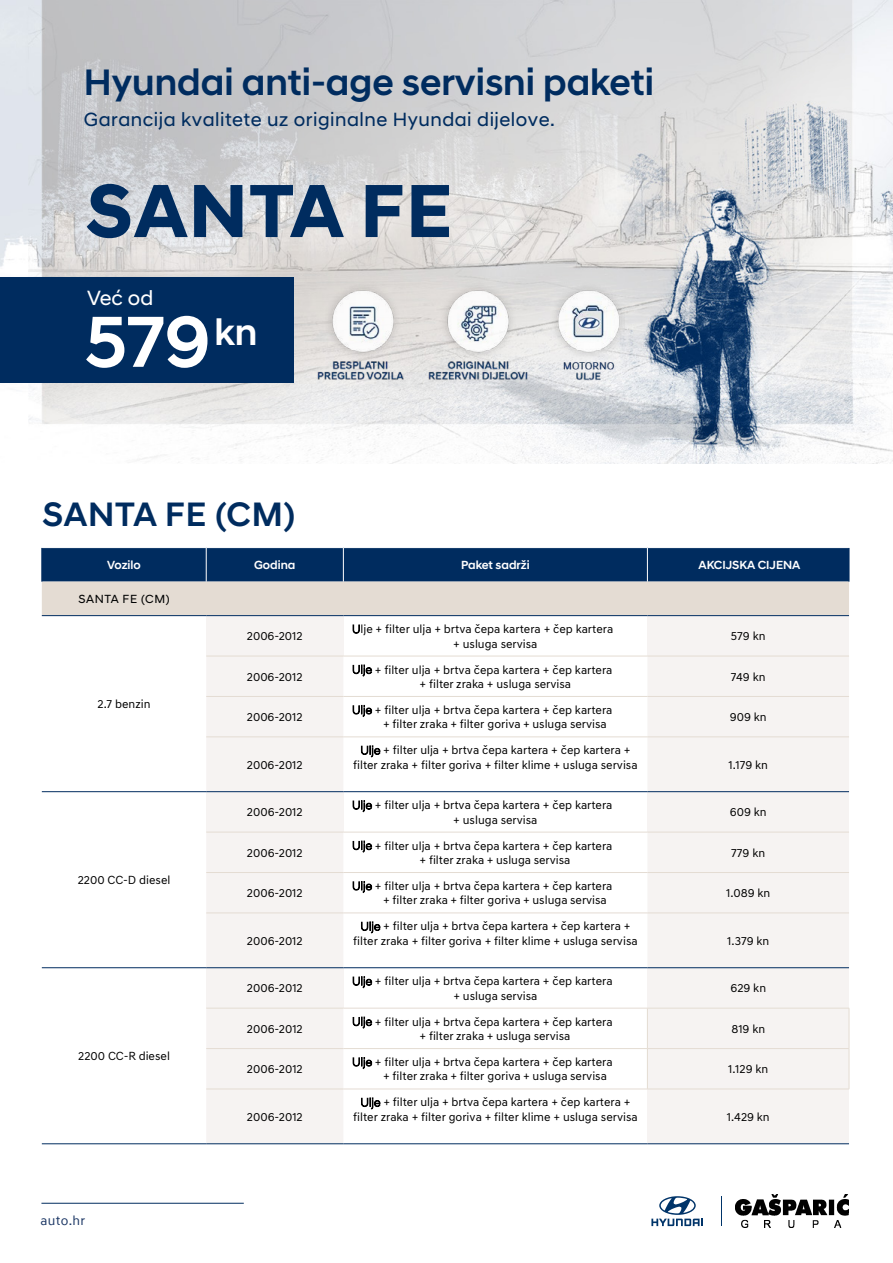
<style>
.page{position:relative;width:893px;height:1263px;background:#fff}
.page>*{position:absolute;margin:0;border:0;box-sizing:border-box;transform-origin:0 0}
.t1{font:700 76.5px "Hyundai Sans Head";letter-spacing:.025em;color:#002c5f}
.t2{font:500 73.5px "Hyundai Sans Head";color:#fff}
.t3{font:500 37.5px "Hyundai Sans Head";color:#002c5f}
.t4{font:500 34.5px "Hyundai Sans Head";letter-spacing:.025em;color:#002c5f}
.t5{font:21px "Hyundai Sans Head";color:#fff}
.t6{font:19.5px "Hyundai Sans Head";letter-spacing:.025em;color:#002c5f}
.t7{font:13.5px "Hyundai Sans Text Office";letter-spacing:.025em;color:#1b3664}
.t8{font:12px/14.4px "Hyundai Sans Text";color:#000}
.t9{font:500 12px "Hyundai Sans Head";color:#fff}
.t10{font:12px "Hyundai Sans Head";letter-spacing:.05em;color:#000101}
.s1{font-family:"Hyundai Sans Head Office";font-weight:300}
</style>
<div class="page">
<img style="left:0;top:0;width:893px;height:463px">
<div style="left:0;top:278px;width:293px;height:105px;background:#002c5f"></div>
<hr style="left:41px;top:1203px;width:203px;height:1px;background:#002c5f">
<svg style="left:651px;top:1196px;width:52px;height:30px"></svg>
<hr style="left:721px;top:1196px;width:1px;height:30px;background:#003469">
<svg style="left:42px;top:548px;width:807px;height:67px;background:#738499"></svg>
<div style="left:206px;top:616px;width:137px;height:40px;background:#f6f3f2"></div>
<div style="left:647px;top:616px;width:202px;height:40px;background:#f6f3f2"></div>
<div style="left:206px;top:657px;width:137px;height:134px;background:#f6f3f2"></div>
<div style="left:647px;top:657px;width:202px;height:134px;background:#f6f3f2"></div>
<div style="left:206px;top:792px;width:137px;height:40px;background:#f6f3f2"></div>
<div style="left:647px;top:792px;width:202px;height:40px;background:#f6f3f2"></div>
<div style="left:206px;top:833px;width:137px;height:134px;background:#f6f3f2"></div>
<div style="left:647px;top:833px;width:202px;height:134px;background:#f6f3f2"></div>
<div style="left:206px;top:968px;width:137px;height:40px;background:#f6f3f2"></div>
<div style="left:647px;top:968px;width:202px;height:40px;background:#f6f3f2"></div>
<div style="left:206px;top:1009px;width:137px;height:134px;background:#f6f3f2"></div>
<div style="left:648px;top:1009px;width:201px;height:80px;background:#f6f3f2"></div>
<div style="left:647px;top:1089px;width:202px;height:55px;background:#f6f3f2"></div>
<hr style="left:206px;top:548px;width:1px;height:34px;background:#fff">
<hr style="left:343px;top:548px;width:1px;height:34px;background:#fff">
<hr style="left:647px;top:548px;width:1px;height:34px;background:#fff">
<hr style="left:41px;top:548px;width:1px;height:34px;background:#002c5f">
<hr style="left:849px;top:548px;width:1px;height:34px;background:#002c5f">
<hr style="left:42px;top:615px;width:164px;height:1px;background:#002c5f">
<hr style="left:206px;top:615px;width:137px;height:1px;background:#002c5f">
<hr style="left:343px;top:615px;width:304px;height:1px;background:#002c5f">
<hr style="left:647px;top:615px;width:202px;height:1px;background:#002c5f">
<hr style="left:42px;top:791px;width:164px;height:1px;background:#002c5f">
<hr style="left:206px;top:791px;width:137px;height:1px;background:#002c5f">
<hr style="left:343px;top:791px;width:304px;height:1px;background:#002c5f">
<hr style="left:647px;top:791px;width:202px;height:1px;background:#002c5f">
<hr style="left:42px;top:967px;width:164px;height:1px;background:#002c5f">
<hr style="left:206px;top:967px;width:137px;height:1px;background:#002c5f">
<hr style="left:343px;top:967px;width:304px;height:1px;background:#002c5f">
<hr style="left:647px;top:967px;width:202px;height:1px;background:#002c5f">
<hr style="left:42px;top:1143px;width:164px;height:1px;background:#002c5f">
<hr style="left:206px;top:1143px;width:137px;height:1px;background:#002c5f">
<hr style="left:343px;top:1143px;width:304px;height:1px;background:#002c5f">
<hr style="left:647px;top:1143px;width:202px;height:1px;background:#002c5f">
<hr style="left:206px;top:737px;width:137px;height:1px;background:#e4dcd3">
<hr style="left:343px;top:737px;width:304px;height:1px;background:#e4dcd3">
<hr style="left:647px;top:737px;width:202px;height:1px;background:#e4dcd3">
<hr style="left:206px;top:913px;width:137px;height:1px;background:#e4dcd3">
<hr style="left:343px;top:1008px;width:304px;height:1px;background:#e4dcd3">
<hr style="left:647px;top:1008px;width:202px;height:1px;background:#e4dcd3">
<hr style="left:647px;top:1008px;width:1px;height:40px;background:#e4dcd3">
<hr style="left:647px;top:1048px;width:1px;height:41px;background:#e4dcd3">
<hr style="left:849px;top:1008px;width:1px;height:40px;background:#e4dcd3">
<hr style="left:849px;top:1048px;width:1px;height:41px;background:#e4dcd3">
<hr style="left:343px;top:1048px;width:304px;height:1px;background:#e4dcd3">
<hr style="left:343px;top:1089px;width:304px;height:1px;background:#e4dcd3">
<hr style="left:648px;top:1048px;width:201px;height:1px;background:#e4dcd3">
<hr style="left:647px;top:1089px;width:202px;height:1px;background:#e4dcd3">
<hr style="left:206px;top:1089px;width:137px;height:1px;background:#e4dcd3">
<hr style="left:206px;top:696px;width:137px;height:1px;background:#e4dcd3">
<hr style="left:343px;top:696px;width:304px;height:1px;background:#e4dcd3">
<hr style="left:647px;top:696px;width:202px;height:1px;background:#e4dcd3">
<hr style="left:206px;top:872px;width:137px;height:1px;background:#e4dcd3">
<hr style="left:206px;top:1048px;width:137px;height:1px;background:#e4dcd3">
<hr style="left:206px;top:656px;width:137px;height:1px;background:#e4dcd3">
<hr style="left:343px;top:656px;width:304px;height:1px;background:#e4dcd3">
<hr style="left:647px;top:656px;width:202px;height:1px;background:#e4dcd3">
<hr style="left:206px;top:832px;width:137px;height:1px;background:#e4dcd3">
<hr style="left:343px;top:832px;width:304px;height:1px;background:#e4dcd3">
<hr style="left:647px;top:832px;width:202px;height:1px;background:#e4dcd3">
<hr style="left:343px;top:872px;width:304px;height:1px;background:#e4dcd3">
<hr style="left:647px;top:872px;width:202px;height:1px;background:#e4dcd3">
<hr style="left:343px;top:913px;width:304px;height:1px;background:#e4dcd3">
<hr style="left:647px;top:913px;width:202px;height:1px;background:#e4dcd3">
<hr style="left:206px;top:1008px;width:137px;height:1px;background:#e4dcd3">
<img style="left:313px;top:282px;width:312px;height:99px">
<img style="left:736px;top:1195px;width:112px;height:33px">
<h3 class="t3" style="left:84px;top:60px;width:571px">Hyundai anti-age servisni paketi</h3>
<h3 class="t6" style="left:84px;top:108px;width:472px">Garancija kvalitete uz originalne Hyundai dijelove.</h3>
<h1 class="t1" style="left:86px;top:165px;width:367px">SANTA FE</h1>
<h3 class="t5" style="left:87px;top:285px;width:68px">Već od</h3>
<h2 class="t2" style="left:85px;top:298px;width:174px">579<sup>kn</sup></h2>
<h3 class="t4" style="left:43px;top:494px;width:254px">SANTA FE (CM)</h3>
<p class="t9" style="left:107px;top:558px;width:35px">Vozilo</p>
<p class="t9" style="left:254px;top:558px;width:43px">Godina</p>
<p class="t9" style="left:461px;top:558px;width:70px">Paket sadrži</p>
<p class="t9" style="left:699px;top:558px;width:103px">AKCIJSKA CIJENA</p>
<p class="t10" style="left:79px;top:592px;width:93px">SANTA FE (CM)</p>
<p class="t8" style="left:98px;top:697px;width:54px">2.7 benzin</p>
<p class="t8" style="left:78px;top:873px;width:94px">2200 CC-D diesel</p>
<p class="t8" style="left:78px;top:1049px;width:93px">2200 CC-R diesel</p>
<p class="t7" style="left:40px;top:1212px;width:46px">auto.hr</p>
<p class="t8" style="left:247px;top:629px;width:57px">2006-2012</p>
<p class="t8" style="left:453px;top:622px;width:161px;text-indent:-101px"><span class="s1">U</span>lje + filter ulja + brtva čepa kartera + čep kartera + usluga servisa</p>
<p class="t8" style="left:731px;top:629px;width:36px">579 kn</p>
<p class="t8" style="left:247px;top:669px;width:57px">2006-2012</p>
<p class="t8" style="left:420px;top:662px;width:194px;text-indent:-68px"><span class="s1">Ulje</span> + filter ulja + brtva čepa kartera + čep kartera + filter zraka + usluga servisa</p>
<p class="t8" style="left:731px;top:669px;width:36px">749 kn</p>
<p class="t8" style="left:247px;top:710px;width:57px">2006-2012</p>
<p class="t8" style="left:383px;top:703px;width:231px;text-indent:-31px"><span class="s1">Ulje</span> + filter ulja + brtva čepa kartera + čep kartera + filter zraka + filter goriva + usluga servisa</p>
<p class="t8" style="left:730px;top:710px;width:38px">909 kn</p>
<p class="t8" style="left:247px;top:757px;width:57px">2006-2012</p>
<p class="t8" style="left:353px;top:743px;width:286px;text-align:center"><span class="s1">Ulje</span> + filter ulja + brtva čepa kartera + čep kartera + filter zraka + filter goriva + filter klime + usluga servisa</p>
<p class="t8" style="left:728px;top:757px;width:41px">1.179 kn</p>
<p class="t8" style="left:247px;top:805px;width:57px">2006-2012</p>
<p class="t8" style="left:453px;top:798px;width:161px;text-indent:-101px"><span class="s1">Ulje</span> + filter ulja + brtva čepa kartera + čep kartera + usluga servisa</p>
<p class="t8" style="left:730px;top:805px;width:38px">609 kn</p>
<p class="t8" style="left:247px;top:845px;width:57px">2006-2012</p>
<p class="t8" style="left:419px;top:838px;width:195px;text-indent:-67px"><span class="s1">Ulje</span> + filter ulja + brtva čepa kartera + čep kartera + filter zraka + usluga servisa</p>
<p class="t8" style="left:731px;top:845px;width:35px">779 kn</p>
<p class="t8" style="left:247px;top:886px;width:57px">2006-2012</p>
<p class="t8" style="left:383px;top:879px;width:231px;text-indent:-31px"><span class="s1">Ulje</span> + filter ulja + brtva čepa kartera + čep kartera + filter zraka + filter goriva + usluga servisa</p>
<p class="t8" style="left:726px;top:886px;width:46px">1.089 kn</p>
<p class="t8" style="left:247px;top:933px;width:57px">2006-2012</p>
<p class="t8" style="left:353px;top:919px;width:286px;text-align:center"><span class="s1">Ulje</span> + filter ulja + brtva čepa kartera + čep kartera + filter zraka + filter goriva + filter klime + usluga servisa</p>
<p class="t8" style="left:727px;top:933px;width:44px">1.379 kn</p>
<p class="t8" style="left:247px;top:981px;width:57px">2006-2012</p>
<p class="t8" style="left:453px;top:974px;width:161px;text-indent:-101px"><span class="s1">Ulje</span> + filter ulja + brtva čepa kartera + čep kartera + usluga servisa</p>
<p class="t8" style="left:730px;top:981px;width:37px">629 kn</p>
<p class="t8" style="left:247px;top:1021px;width:57px">2006-2012</p>
<p class="t8" style="left:419px;top:1014px;width:195px;text-indent:-67px"><span class="s1">Ulje</span> + filter ulja + brtva čepa kartera + čep kartera + filter zraka + usluga servisa</p>
<p class="t8" style="left:731px;top:1021px;width:35px">819 kn</p>
<p class="t8" style="left:247px;top:1062px;width:57px">2006-2012</p>
<p class="t8" style="left:383px;top:1055px;width:231px;text-indent:-31px"><span class="s1">Ulje</span> + filter ulja + brtva čepa kartera + čep kartera + filter zraka + filter goriva + usluga servisa</p>
<p class="t8" style="left:728px;top:1062px;width:41px">1.129 kn</p>
<p class="t8" style="left:247px;top:1109px;width:57px">2006-2012</p>
<p class="t8" style="left:353px;top:1095px;width:286px;text-align:center"><span class="s1">Ulje</span> + filter ulja + brtva čepa kartera + čep kartera + filter zraka + filter goriva + filter klime + usluga servisa</p>
<p class="t8" style="left:727px;top:1109px;width:44px">1.429 kn</p>
</div>
